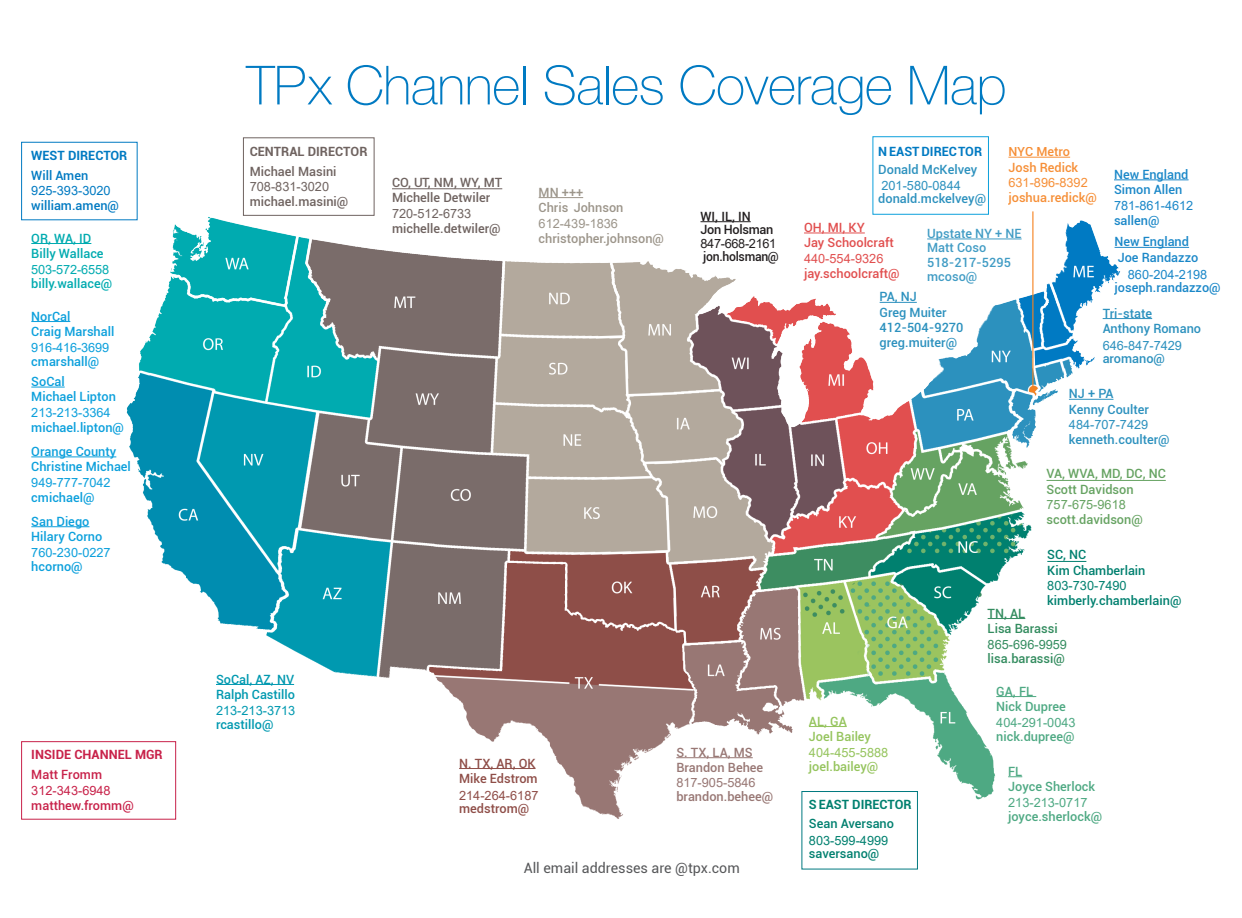
<style>
.page{position:relative;width:1242px;height:918px;background:#fff}
.page>*{position:absolute;margin:0;border:0;box-sizing:border-box;transform-origin:0 0}
.t1{font:100 54px "Helvetica Neue LT Pro";letter-spacing:-.01em;color:#007ac2}
.t2{font:14.25px "Roboto";color:#57585a}
.t3{font:500 12.75px/14.2px "Roboto";color:#2c91be}
.t4{font:500 12.75px/15.6px "Roboto";color:#0ca0dc}
.t5{font:500 12.75px/15.3px "Roboto";color:#6f6360}
.t6{font:500 12.75px/15.3px "Roboto";color:#007ac2}
.t7{font:500 12.75px/15.3px "Roboto";color:#00806f}
.t8{font:500 12.75px/15.3px "Roboto";color:#4ea983}
.t9{font:500 12.75px/15.3px "Roboto";color:#66a362}
.t10{font:500 12.75px/15.6px "Roboto";color:#e14f4f}
.t11{font:500 12.75px/15.3px "Roboto";color:#9c958a}
.t12{font:500 12.75px/14.2px "Roboto";color:#987774}
.t13{font:500 12.75px/15.6px "Roboto";color:#00abb0}
.t14{font:12.75px/15.8px "Arial";color:#007ac2}
.t15{font:500 12.75px/15.6px "Roboto";color:#338c5f}
.t16{font:500 12.75px/15.6px "Roboto";color:#95c45d}
.t17{font:500 12.75px/15.3px "Roboto";color:#f58220}
.t18{font:700 12.75px/19.6px "Roboto";color:#6f6360}
.t19{font:500 12.75px/14.9px "Roboto";color:#c8224a}
.t20{font:700 12.75px/19.6px "Roboto";color:#c8224a}
.t21{font:12.75px/14.5px "Arial";color:#4ea983}
.t22{font:12.75px/13px "Arial";letter-spacing:-.025em;color:#231f20}
.t23{font:500 12.75px "Roboto";color:#0099b0}
.t24{font:12.75px/17.2px "Arial";color:#8f4e48}
.t25{font:12.75px/12.8px "Arial";color:#00806f}
.t26{font:12.75px/14.5px "Arial";color:#0099b0}
.t27{font:12.75px/13px "Arial";color:#2c91be}
.t28{font:500 12.75px "Roboto";color:#8f4e48}
.t29{font:12.75px/14.5px "Arial";color:#0ca0dc}
.t30{font:500 12.75px "Roboto";letter-spacing:-.025em;color:#231f20}
.t31{font:700 12.75px "Roboto";color:#00806f}
.t32{font:700 12.75px "Roboto";color:#007ac2}
.t33{font:12.75px "Arial";color:#f58220}
.s1{font-family:"Roboto";font-weight:500}
.s2{font-family:"Arial";font-weight:400}
.s3{font-weight:500}
.s4{font-weight:700;color:#007ac2}
</style>
<div class="page">
<img style="left:87px;top:213px;width:1070px;height:626px">
<hr style="left:996px;top:696px;width:40px;height:1px;background:#4ea983">
<svg style="left:1008px;top:776px;width:14px;height:1px"></svg>
<hr style="left:988px;top:618px;width:37px;height:1px;background:#338c5f">
<hr style="left:809px;top:726px;width:38px;height:1px;background:#95c45d">
<hr style="left:539px;top:197px;width:44px;height:1px;background:#9c958a">
<hr style="left:676px;top:757px;width:77px;height:1px;background:#987774">
<hr style="left:459px;top:768px;width:77px;height:1px;background:#8f4e48">
<hr style="left:31px;top:321px;width:39px;height:1px;background:#0ca0dc">
<hr style="left:31px;top:387px;width:34px;height:1px;background:#0ca0dc">
<hr style="left:31px;top:457px;width:85px;height:1px;background:#0ca0dc">
<hr style="left:31px;top:526px;width:58px;height:1px;background:#0ca0dc">
<hr style="left:1114px;top:180px;width:75px;height:1px;background:#007ac2">
<hr style="left:1115px;top:247px;width:74px;height:1px;background:#007ac2">
<hr style="left:927px;top:239px;width:95px;height:1px;background:#2c91be">
<hr style="left:1069px;top:399px;width:45px;height:1px;background:#2c91be">
<hr style="left:1103px;top:318px;width:49px;height:1px;background:#2c91be">
<hr style="left:880px;top:302px;width:37px;height:1px;background:#2c91be">
<hr style="left:804px;top:233px;width:61px;height:1px;background:#e14f4f">
<div style="left:695px;top:206px;width:92px;height:60px;background:#fff"></div>
<hr style="left:701px;top:221px;width:50px;height:1px;background:#231f20">
<hr style="left:1032px;top:211px;width:1px;height:176px;background:#f58220">
<hr style="left:1008px;top:157px;width:62px;height:1px;background:#f58220">
<hr style="left:31px;top:243px;width:60px;height:1px;background:#00abb0">
<hr style="left:216px;top:684px;width:78px;height:1px;background:#0099b0">
<div style="left:802px;top:791px;width:116px;height:78px;border:1px solid #007980"></div>
<div style="left:21px;top:741px;width:155px;height:79px;border:1px solid #c8224a"></div>
<div style="left:873px;top:136px;width:116px;height:79px;border:1px solid #0ca0dc"></div>
<div style="left:243px;top:137px;width:131px;height:79px;border:1px solid #6f6360"></div>
<hr style="left:392px;top:188px;width:110px;height:1px;background:#6f6360">
<hr style="left:1047px;top:480px;width:119px;height:1px;background:#66a362">
<hr style="left:1047px;top:561px;width:39px;height:1px;background:#00806f">
<p class="t32" style="left:31px;top:146px;width:98px">WEST DIRECTOR</p>
<p class="t14" style="left:31px;top:167px;width:81px"><span class="s1">Will Amen<br></span>925-393-3020</p>
<p class="t6" style="left:31px;top:197px;width:89px">william.amen@</p>
<p class="t13" style="left:31px;top:230px;width:79px">OR, WA, ID<br>Billy Wallace<br><span class="s2">503-572-6558</span></p>
<p class="t13" style="left:31px;top:275px;width:82px">billy.wallace@</p>
<p class="t4" style="left:31px;top:308px;width:85px">NorCal<br>Craig Marshall<br><span class="s2">916-416-3699</span></p>
<p class="t4" style="left:31px;top:353px;width:69px">cmarshall@</p>
<p class="t4" style="left:31px;top:373px;width:86px">SoCal<br>Michael Lipton<br><span class="s2">213-213-3364</span></p>
<p class="t4" style="left:31px;top:419px;width:94px">michael.lipton@</p>
<p class="t4" style="left:31px;top:443px;width:101px">Orange County<br>Christine Michael<br><span class="s2">949-777-7042 </span>cmichael@</p>
<p class="t4" style="left:31px;top:513px;width:72px">San Diego<br>Hilary Corno</p>
<p class="t29" style="left:31px;top:545px;width:81px">760-230-0227 <span class="s1">hcorno@</span></p>
<p class="t20" style="left:31px;top:745px;width:133px">INSIDE CHANNEL MGR<br><span class="s3">Matt Fromm</span></p>
<p class="t19" style="left:31px;top:782px;width:104px"><span class="s2">312-343-6948 </span>matthew.fromm@</p>
<p class="t1" style="left:246px;top:53px;width:762px">TPx Channel Sales Coverage Map</p>
<p class="t18" style="left:250px;top:141px;width:119px">CENTRAL DIRECTOR<br><span class="s3">Michael Masini</span></p>
<p class="t5" style="left:250px;top:179px;width:100px;line-height:14.9px"><span class="s2">708-831-3020 </span>michael.masini@</p>
<p class="t23" style="left:216px;top:670px;width:80px">SoCal, AZ, NV</p>
<p class="t23" style="left:216px;top:685px;width:81px">Ralph Castillo</p>
<p class="t26" style="left:216px;top:703px;width:81px">213-213-3713 <span class="s1">rcastillo@</span></p>
<p class="t5" style="left:392px;top:174px;width:112px">CO, UT, NM, WY, MT<br>Michelle Detwiler<br><span class="s2">720-512-6733 </span>michelle.detwiler@</p>
<p class="t11" style="left:539px;top:184px;width:127px">MN +++<br>Chris Johnson<br><span class="s2">612-439-1836 </span>christopher.johnson@</p>
<p class="t30" style="left:701px;top:207px;width:52px">WI, IL, IN</p>
<p class="t30" style="left:701px;top:221px;width:74px">Jon Holsman</p>
<p class="t22" style="left:701px;top:237px;width:80px">847-668-2161 <span class="s1">jon.holsman@</span></p>
<p class="t28" style="left:459px;top:754px;width:78px">N. TX, AR, OK</p>
<p class="t24" style="left:459px;top:770px;width:81px"><span class="s1">Mike Edstrom<br></span>214-264-6187</p>
<p class="t28" style="left:459px;top:800px;width:72px">medstrom@</p>
<p class="t12" style="left:676px;top:745px;width:78px">S. TX, LA, MS</p>
<p class="t12" style="left:676px;top:760px;width:88px">Brandon Behee</p>
<p class="t12" style="left:676px;top:775px;width:98px"><span class="s2">817-905-5846 </span>brandon.behee@</p>
<p class="t2" style="left:524px;top:857px;width:218px">All email addresses are @tpx.com</p>
<p class="t3" style="left:878px;top:142px;width:105px;line-height:18.6px"><span class="s4">N EAST DIRECTOR<br></span>Donald McKelvey</p>
<p class="t3" style="left:878px;top:178px;width:109px;line-height:13.5px"><span class="s2">201-580-0844 </span>donald.mckelvey@</p>
<p class="t17" style="left:1008px;top:144px;width:71px">NYC Metro<br>Josh Redick</p>
<p class="t33" style="left:1008px;top:174px;width:81px">631-896-8392</p>
<p class="t17" style="left:1008px;top:189px;width:90px">joshua.redick@</p>
<p class="t6" style="left:1114px;top:166px;width:76px">New England<br>Simon Allen</p>
<p class="t14" style="left:1114px;top:198px;width:81px">781-861-4612</p>
<p class="t6" style="left:1114px;top:209px;width:77px;line-height:21.9px">sallen@<br>New England</p>
<p class="t6" style="left:1118px;top:249px;width:82px">Joe Randazzo</p>
<p class="t14" style="left:1128px;top:267px;width:81px">860-204-2198</p>
<p class="t6" style="left:1115px;top:280px;width:108px">joseph.randazzo@</p>
<p class="t10" style="left:804px;top:219px;width:91px">OH, MI, KY<br>Jay Schoolcraft<br><span class="s2">440-554-9326</span></p>
<p class="t10" style="left:804px;top:265px;width:97px">jay.schoolcraft@</p>
<p class="t3" style="left:927px;top:226px;width:96px">Upstate NY + NE<br>Matt Coso<br>518-217-5295 mcoso@</p>
<p class="t3" style="left:880px;top:289px;width:69px;line-height:15.3px">PA, NJ<br>Greg Muiter</p>
<p class="t3" style="left:880px;top:320px;width:85px">412-504-9270</p>
<p class="t3" style="left:880px;top:335px;width:79px">greg.muiter@</p>
<p class="t3" style="left:1103px;top:305px;width:100px;line-height:15.3px">Tri-state<br>Anthony Romano</p>
<p class="t27" style="left:1103px;top:339px;width:81px">646-847-7429 <span class="s1">aromano@</span></p>
<p class="t3" style="left:1069px;top:386px;width:82px;line-height:15.6px">NJ + PA<br>Kenny Coulter<br><span class="s2">484-707-7429</span></p>
<p class="t3" style="left:1069px;top:432px;width:102px">kenneth.coulter@</p>
<p class="t16" style="left:809px;top:713px;width:81px">AL, GA<br>Joel Bailey<br><span class="s2">404-455-5888</span></p>
<p class="t16" style="left:809px;top:758px;width:71px">joel.bailey@</p>
<p class="t31" style="left:809px;top:795px;width:104px">S EAST DIRECTOR</p>
<p class="t7" style="left:809px;top:816px;width:87px">Sean Aversano</p>
<p class="t25" style="left:809px;top:834px;width:81px">803-599-4999 <span class="s1">saversano@</span></p>
<p class="t9" style="left:1047px;top:466px;width:121px">VA, WVA, MD, DC, NC<br>Scott Davidson<br><span class="s2">757-675-9618 </span>scott.davidson@</p>
<p class="t7" style="left:1047px;top:547px;width:136px">SC, NC<br>Kim Chamberlain<br><span class="s2">803-730-7490 </span>kimberly.chamberlain@</p>
<p class="t15" style="left:988px;top:605px;width:81px">TN, AL<br>Lisa Barassi<br><span class="s2">865-696-9959</span></p>
<p class="t15" style="left:988px;top:650px;width:79px">lisa.barassi@</p>
<p class="t8" style="left:996px;top:683px;width:71px">GA, FL<br>Nick Dupree</p>
<p class="t21" style="left:996px;top:715px;width:81px">404-291-0043 <span class="s1">nick.dupree@</span></p>
<p class="t8" style="left:1008px;top:763px;width:89px">FL<br>Joyce Sherlock</p>
<p class="t8" style="left:1008px;top:795px;width:95px;line-height:14.5px"><span class="s2">213-213-0717 </span>joyce.sherlock@</p>
</div>
